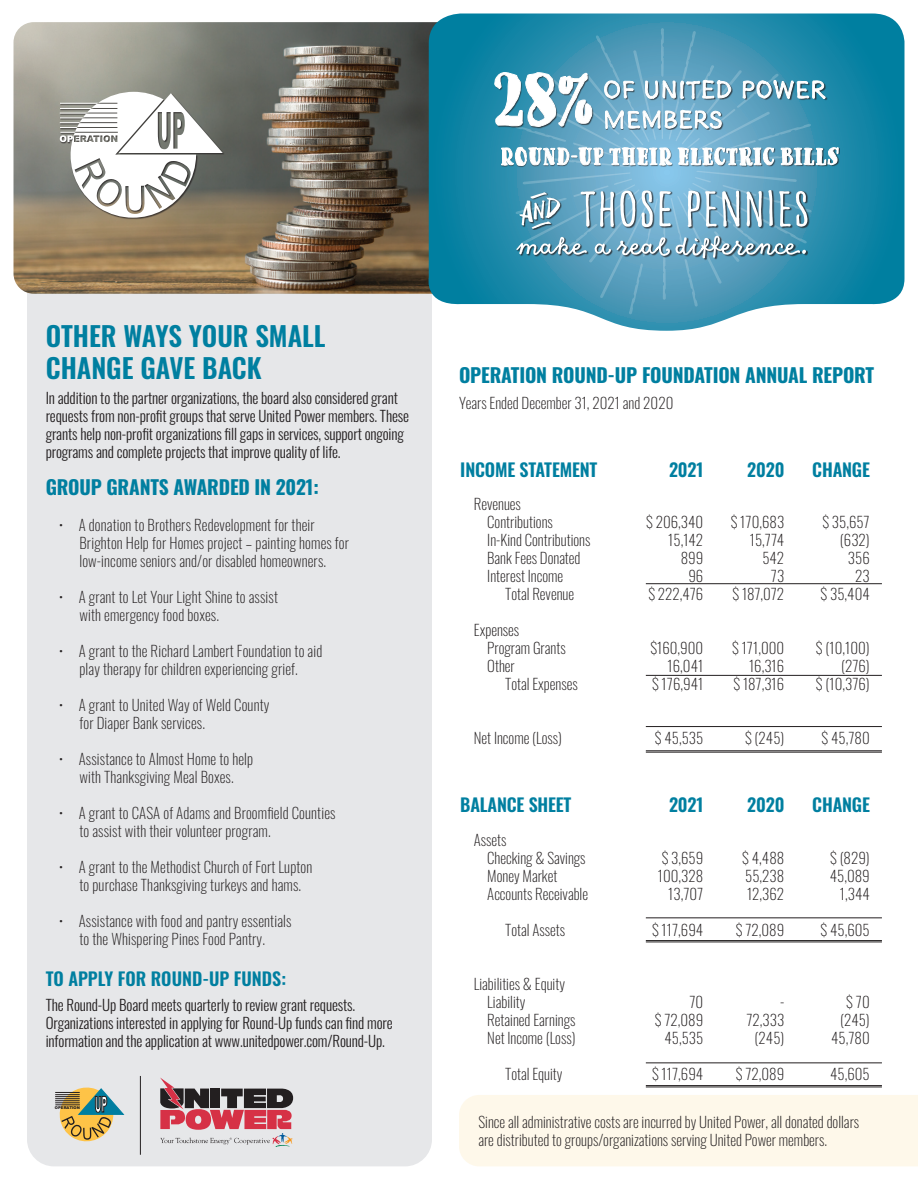
<style>
.page{position:relative;width:918px;height:1188px;background:#fff}
.page>*{position:absolute;margin:0;border:0;box-sizing:border-box;transform-origin:0 0}
.t1{font:600 27px/32.4px "Oswald";color:#007fa0}
.t2{font:900 21.75px "Arial";color:#fff;scale:.37 1}
.t3{font:700 19.5px "Oswald";letter-spacing:-.01em;color:#007fa0}
.t4{font:600 18px "Oswald";letter-spacing:-.01em;color:#007fa0}
.t5{font:200 15px/18px "Oswald";color:#231f20}
.t6{font:300 15px/18px "Oswald";letter-spacing:-.01em;color:#231f20}
.t7{font:900 3.9px "Arial";color:#231f20}
</style>
<div class="page">
<div style="left:27px;top:154px;width:405px;height:1012px;background:#e6e7e9;border-radius:27px"></div>
<div style="left:459px;top:1095px;width:459px;height:71px;background:#fef8ea"></div>
<img style="left:14px;top:22px;width:409px;height:272px">
<hr style="left:646px;top:583px;width:236px;height:1px;background:#231f20">
<hr style="left:646px;top:675px;width:236px;height:1px;background:#231f20">
<hr style="left:646px;top:726px;width:236px;height:1px;background:#231f20">
<hr style="left:646px;top:917px;width:236px;height:1px;background:#231f20">
<hr style="left:646px;top:1062px;width:236px;height:1px;background:#231f20">
<hr style="left:646px;top:750px;width:236px;height:1px;background:#231f20">
<hr style="left:646px;top:940px;width:236px;height:1px;background:#231f20">
<hr style="left:646px;top:1085px;width:236px;height:1px;background:#231f20">
<hr style="left:646px;top:752px;width:236px;height:1px;background:#231f20">
<hr style="left:646px;top:942px;width:236px;height:1px;background:#231f20">
<hr style="left:646px;top:1087px;width:236px;height:1px;background:#231f20">
<svg style="left:423px;top:14px;width:481px;height:317px"></svg>
<svg style="left:494px;top:28px;width:345px;height:286px;background:#65a7c1"></svg>
<div style="left:60px;top:92px;width:164px;height:128px;background:#231f20;opacity:.75"></div>
<svg style="left:60px;top:92px;width:163px;height:126px"></svg>
<svg style="left:160px;top:1077px;width:134px;height:70px"></svg>
<svg style="left:55px;top:1088px;width:69px;height:54px"></svg>
<hr style="left:140px;top:1076px;width:1px;height:79px;background:#231f20">
<h1 class="t1" style="left:46px;top:321px;width:281px">OTHER WAYS YOUR SMALL<br>CHANGE GAVE BACK</h1>
<p class="t6" style="left:46px;top:387px;width:365px">In addition to the partner organizations, the board also considered grant requests from non-profit groups that serve United Power members. These grants help non-profit organizations fill gaps in services, support ongoing programs and complete projects that improve quality of life.</p>
<h3 class="t3" style="left:46px;top:476px;width:275px">GROUP GRANTS AWARDED IN 2021:</h3>
<p class="t5" style="left:79px;top:514px;width:271px;text-indent:-20px">• A donation to Brothers Redevelopment for their<br>Brighton Help for Homes project – painting homes for low-income seniors and/or disabled homeowners.</p>
<p class="t5" style="left:79px;top:586px;width:200px;text-indent:-20px">• A grant to Let Your Light Shine to assist with emergency food boxes.</p>
<p class="t5" style="left:59px;top:640px;width:265px;text-align:center">• A grant to the Richard Lambert Foundation to aid play therapy for children experiencing grief.</p>
<p class="t5" style="left:79px;top:694px;width:191px;text-indent:-20px">• A grant to United Way of Weld County for Diaper Bank services.</p>
<p class="t5" style="left:59px;top:748px;width:195px;text-align:center">• Assistance to Almost Home to help with Thanksgiving Meal Boxes.</p>
<p class="t5" style="left:79px;top:802px;width:258px;text-indent:-20px">• A grant to CASA of Adams and Broomfield Counties to assist with their volunteer program.</p>
<p class="t5" style="left:79px;top:856px;width:234px;text-indent:-20px">• A grant to the Methodist Church of Fort Lupton to purchase Thanksgiving turkeys and hams.</p>
<p class="t5" style="left:59px;top:910px;width:234px;text-align:center">• Assistance with food and pantry essentials to the Whispering Pines Food Pantry.</p>
<p class="t4" style="left:46px;top:969px;width:242px">TO APPLY FOR ROUND-UP FUNDS:</p>
<p class="t6" style="left:46px;top:994px;width:348px">The Round-Up Board meets quarterly to review grant requests.<br>Organizations interested in applying for Round-Up funds can find more information and the application at www.unitedpower.com/Round-Up.</p>
<p class="t7" style="left:55px;top:1105px;width:27px">OPERATION</p>
<h2 class="t2" style="left:95px;top:1088px;width:35px">UP</h2>
<h3 class="t3" style="left:459px;top:365px;width:417px">OPERATION ROUND-UP FOUNDATION ANNUAL REPORT</h3>
<p class="t5" style="left:459px;top:392px;width:216px">Years Ended December 31, 2021 and 2020</p>
<p class="t4" style="left:460px;top:460px;width:139px">INCOME STATEMENT</p>
<p class="t4" style="left:669px;top:460px;width:36px">2021</p>
<p class="t4" style="left:747px;top:460px;width:39px">2020</p>
<p class="t4" style="left:812px;top:460px;width:59px">CHANGE</p>
<p class="t5" style="left:487px;top:493px;width:67px;text-indent:-14px">Revenues<br>Contributions</p>
<p class="t5" style="left:646px;top:511px;width:59px">$ 206,340</p>
<p class="t5" style="left:731px;top:511px;width:55px">$ 170,683</p>
<p class="t5" style="left:822px;top:511px;width:49px">$ 35,657</p>
<p class="t5" style="left:487px;top:529px;width:105px">In-Kind Contributions</p>
<p class="t5" style="left:668px;top:529px;width:37px">15,142</p>
<p class="t5" style="left:750px;top:529px;width:36px">15,774</p>
<p class="t5" style="left:840px;top:529px;width:31px">(632)</p>
<p class="t5" style="left:487px;top:547px;width:95px">Bank Fees Donated</p>
<p class="t5" style="left:681px;top:547px;width:24px">899</p>
<p class="t5" style="left:762px;top:547px;width:23px">542</p>
<p class="t5" style="left:848px;top:547px;width:23px">356</p>
<p class="t5" style="left:487px;top:565px;width:77px">Interest Income</p>
<p class="t5" style="left:688px;top:565px;width:16px">96</p>
<p class="t5" style="left:771px;top:565px;width:15px">73</p>
<p class="t5" style="left:855px;top:565px;width:16px">23</p>
<p class="t5" style="left:505px;top:583px;width:70px">Total Revenue</p>
<p class="t5" style="left:648px;top:583px;width:56px">$ 222,476</p>
<p class="t5" style="left:732px;top:583px;width:53px">$ 187,072</p>
<p class="t5" style="left:821px;top:583px;width:51px">$ 35,404</p>
<p class="t5" style="left:487px;top:619px;width:80px;text-indent:-14px">Expenses<br>Program Grants</p>
<p class="t5" style="left:650px;top:637px;width:54px">$160,900</p>
<p class="t5" style="left:732px;top:637px;width:54px">$ 171,000</p>
<p class="t5" style="left:816px;top:637px;width:55px">$ (10,100)</p>
<p class="t5" style="left:487px;top:655px;width:29px">Other</p>
<p class="t5" style="left:668px;top:655px;width:37px">16,041</p>
<p class="t5" style="left:749px;top:655px;width:37px">16,316</p>
<p class="t5" style="left:841px;top:655px;width:30px">(276)</p>
<p class="t5" style="left:505px;top:673px;width:74px">Total Expenses</p>
<p class="t5" style="left:652px;top:673px;width:53px">$ 176,941</p>
<p class="t5" style="left:733px;top:673px;width:52px">$ 187,316</p>
<p class="t5" style="left:816px;top:673px;width:55px">$ (10,376)</p>
<p class="t5" style="left:474px;top:727px;width:90px">Net Income (Loss)</p>
<p class="t5" style="left:655px;top:727px;width:50px">$ 45,535</p>
<p class="t5" style="left:745px;top:727px;width:41px">$ (245)</p>
<p class="t5" style="left:822px;top:727px;width:50px">$ 45,780</p>
<p class="t4" style="left:460px;top:795px;width:113px">BALANCE SHEET</p>
<p class="t4" style="left:669px;top:795px;width:36px">2021</p>
<p class="t4" style="left:747px;top:795px;width:39px">2020</p>
<p class="t4" style="left:812px;top:795px;width:59px">CHANGE</p>
<p class="t5" style="left:487px;top:829px;width:100px;text-indent:-14px">Assets<br>Checking &amp; Savings</p>
<p class="t5" style="left:662px;top:847px;width:43px">$ 3,659</p>
<p class="t5" style="left:742px;top:847px;width:44px">$ 4,488</p>
<p class="t5" style="left:830px;top:847px;width:41px">$ (829)</p>
<p class="t5" style="left:487px;top:865px;width:72px">Money Market</p>
<p class="t5" style="left:658px;top:865px;width:47px">100,328</p>
<p class="t5" style="left:745px;top:865px;width:41px">55,238</p>
<p class="t5" style="left:830px;top:865px;width:41px">45,089</p>
<p class="t5" style="left:487px;top:883px;width:102px">Accounts Receivable</p>
<p class="t5" style="left:668px;top:883px;width:37px">13,707</p>
<p class="t5" style="left:747px;top:883px;width:39px">12,362</p>
<p class="t5" style="left:840px;top:883px;width:31px">1,344</p>
<p class="t5" style="left:505px;top:919px;width:61px">Total Assets</p>
<p class="t5" style="left:652px;top:919px;width:53px">$ 117,694</p>
<p class="t5" style="left:736px;top:919px;width:50px">$ 72,089</p>
<p class="t5" style="left:821px;top:919px;width:51px">$ 45,605</p>
<p class="t5" style="left:487px;top:973px;width:79px;text-indent:-14px">Liabilities &amp; Equity<br>Liability</p>
<p class="t5" style="left:689px;top:991px;width:15px">70</p>
<p class="t5" style="left:780px;top:991px;width:6px">-</p>
<p class="t5" style="left:846px;top:991px;width:25px">$ 70</p>
<p class="t5" style="left:487px;top:1009px;width:90px">Retained Earnings</p>
<p class="t5" style="left:655px;top:1009px;width:50px">$ 72,089</p>
<p class="t5" style="left:746px;top:1009px;width:39px">72,333</p>
<p class="t5" style="left:840px;top:1009px;width:31px">(245)</p>
<p class="t5" style="left:487px;top:1027px;width:90px">Net Income (Loss)</p>
<p class="t5" style="left:665px;top:1027px;width:40px">45,535</p>
<p class="t5" style="left:755px;top:1027px;width:31px">(245)</p>
<p class="t5" style="left:831px;top:1027px;width:40px">45,780</p>
<p class="t5" style="left:505px;top:1063px;width:59px">Total Equity</p>
<p class="t5" style="left:652px;top:1063px;width:53px">$ 117,694</p>
<p class="t5" style="left:736px;top:1063px;width:50px">$ 72,089</p>
<p class="t5" style="left:830px;top:1063px;width:41px">45,605</p>
<p class="t5" style="left:478px;top:1111px;width:382px">Since all administrative costs are incurred by United Power, all donated dollars are distributed to groups/organizations serving United Power members.</p>
</div>
